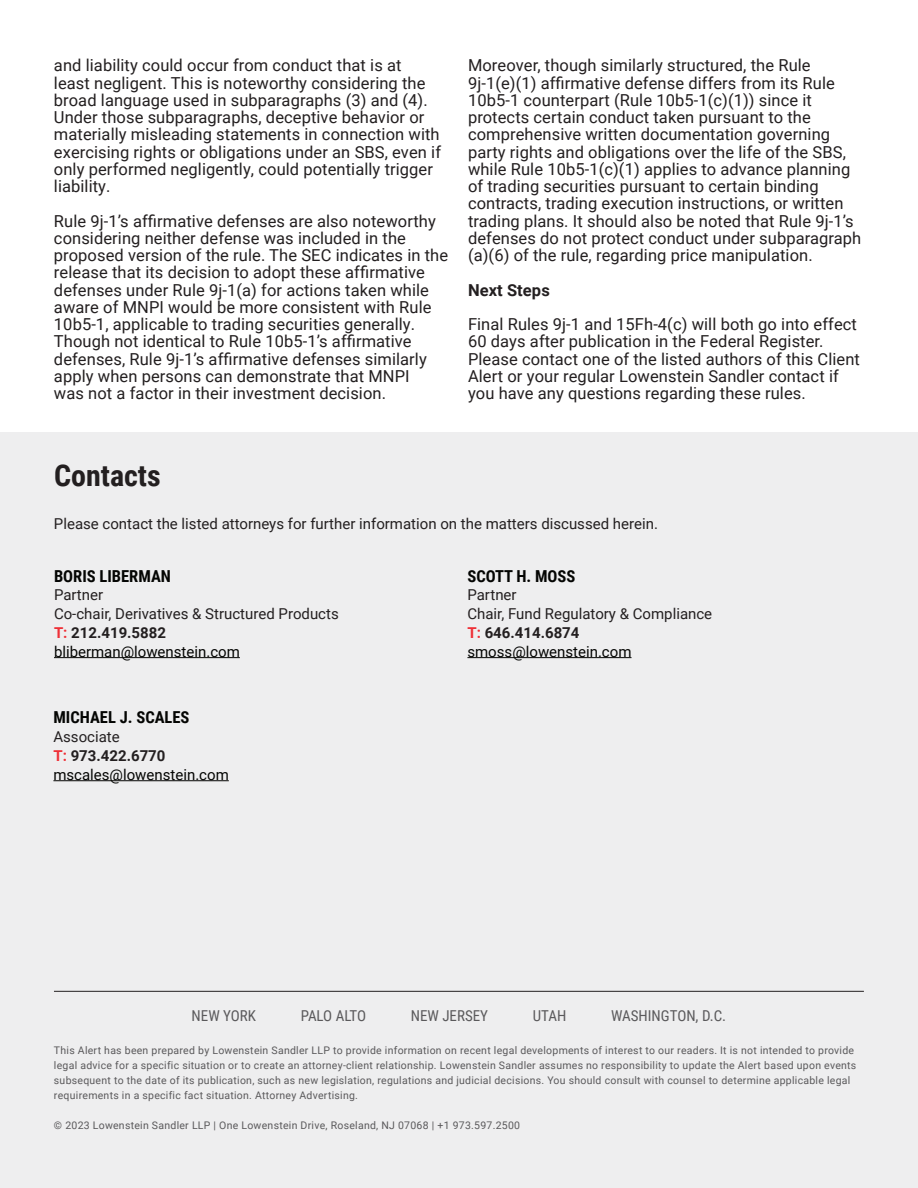
<style>
.page{position:relative;width:918px;height:1188px;background:#fff}
.page>*{position:absolute;margin:0;border:0;box-sizing:border-box;transform-origin:0 0}
.t1{font:700 30px "Roboto Condensed";color:#231f20}
.Body{font:16.5px/17.2px "Roboto";letter-spacing:.005em;color:#231f20}
.Body-2{font:700 16.5px "Roboto Condensed";color:#040503}
.Body-3{font:700 16.5px "Roboto";letter-spacing:.005em;color:#231f20}
.Body-4{font:15px/18.8px "Roboto";color:#231f20}
.Body-5{font:15px/18.8px "Roboto";color:#040503}
.t2{font:15px "Roboto Condensed";color:#5a595b}
.t3{font:15px "Roboto Condensed";letter-spacing:-.025em;color:#5a595b}
.t4{font:10.5px/15px "Roboto";letter-spacing:.025em;color:#5a595b}
.s1{font-weight:700;color:#ee3037}
.s2{font-weight:700}
.s3{color:#040503}
.s4{color:#231f20}
.s5{font-weight:700;color:#231f20}
</style>
<div class="page">
<div style="left:0;top:432px;width:918px;height:756px;background:#eeeeef"></div>
<hr style="left:467px;top:657px;width:165px;height:1px;background:#040503">
<hr style="left:53px;top:780px;width:176px;height:1px;background:#040503">
<hr style="left:54px;top:991px;width:810px;height:1px;background:#231f20">
<hr style="left:54px;top:657px;width:186px;height:1px;background:#040503">
<p class="Body" style="left:54px;top:56px;width:389px">and liability could occur from conduct that is at least negligent. This is noteworthy considering the broad language used in subparagraphs (3) and (4).<br>Under those subparagraphs, deceptive behavior or materially misleading statements in connection with exercising rights or obligations under an SBS, even if only performed negligently, could potentially trigger liability.</p>
<p class="Body" style="left:54px;top:211px;width:396px">Rule 9j-1’s affirmative defenses are also noteworthy considering neither defense was included in the proposed version of the rule. The SEC indicates in the release that its decision to adopt these affirmative defenses under Rule 9j-1(a) for actions taken while aware of MNPI would be more consistent with Rule 10b5-1, applicable to trading securities generally.<br>Though not identical to Rule 10b5-1’s affirmative defenses, Rule 9j-1’s affirmative defenses similarly apply when persons can demonstrate that MNPI<br>was not a factor in their investment decision.</p>
<p class="Body" style="left:468px;top:56px;width:395px">Moreover, though similarly structured, the Rule 9j-1(e)(1) affirmative defense differs from its Rule 10b5-1 counterpart (Rule 10b5-1(c)(1)) since it protects certain conduct taken pursuant to the comprehensive written documentation governing party rights and obligations over the life of the SBS, while Rule 10b5-1(c)(1) applies to advance planning of trading securities pursuant to certain binding contracts, trading execution instructions, or written trading plans. It should also be noted that Rule 9j-1’s defenses do not protect conduct under subparagraph (a)(6) of the rule, regarding price manipulation.</p>
<p class="Body-3" style="left:468px;top:278px;width:83px">Next Steps</p>
<p class="Body" style="left:468px;top:315px;width:393px">Final Rules 9j-1 and 15Fh-4(c) will both go into effect 60 days after publication in the Federal Register.<br>Please contact one of the listed authors of this Client Alert or your regular Lowenstein Sandler contact if you have any questions regarding these rules.</p>
<p class="t1" style="left:54px;top:454px;width:108px">Contacts</p>
<p class="Body-4" style="left:54px;top:514px;width:606px">Please contact the listed attorneys for further information on the matters discussed herein.</p>
<p class="Body-2" style="left:54px;top:564px;width:118px">BORIS LIBERMAN</p>
<p class="Body-4" style="left:54px;top:585px;width:286px">Partner<br>Co-chair, Derivatives &amp; Structured Products<br><span class="s1">T:</span> <span class="s2">212.419.5882 </span><span class="s3">bliberman@lowenstein.com</span></p>
<p class="Body-2" style="left:53px;top:706px;width:138px">MICHAEL J. SCALES</p>
<p class="Body-5" style="left:53px;top:727px;width:177px"><span class="s4">Associate<br></span><span class="s1">T:</span> <span class="s5">973.422.6770 </span>mscales@lowenstein.com</p>
<p class="Body-2" style="left:467px;top:564px;width:109px">SCOTT H. MOSS</p>
<p class="Body-4" style="left:467px;top:585px;width:246px">Partner<br>Chair, Fund Regulatory &amp; Compliance<br><span class="s1">T:</span> <span class="s2">646.414.6874 </span><span class="s3">smoss@lowenstein.com</span></p>
<p class="t2" style="left:192px;top:1005px;width:66px">NEW YORK</p>
<p class="t3" style="left:301px;top:1005px;width:67px">PALO ALTO</p>
<p class="t2" style="left:411px;top:1005px;width:79px">NEW JERSEY</p>
<p class="t2" style="left:533px;top:1005px;width:35px">UTAH</p>
<p class="t2" style="left:611px;top:1005px;width:117px">WASHINGTON, D.C.</p>
<p class="t4" style="left:54px;top:1043px;width:804px">This Alert has been prepared by Lowenstein Sandler LLP to provide information on recent legal developments of interest to our readers. It is not intended to provide legal advice for a specific situation or to create an attorney-client relationship. Lowenstein Sandler assumes no responsibility to update the Alert based upon events subsequent to the date of its publication, such as new legislation, regulations and judicial decisions. You should consult with counsel to determine applicable legal requirements in a specific fact situation. Attorney Advertising.</p>
<p class="t4" style="left:54px;top:1118px;width:468px">© 2023 Lowenstein Sandler LLP | One Lowenstein Drive, Roseland, NJ 07068 | +1 973.597.2500</p>
</div>
